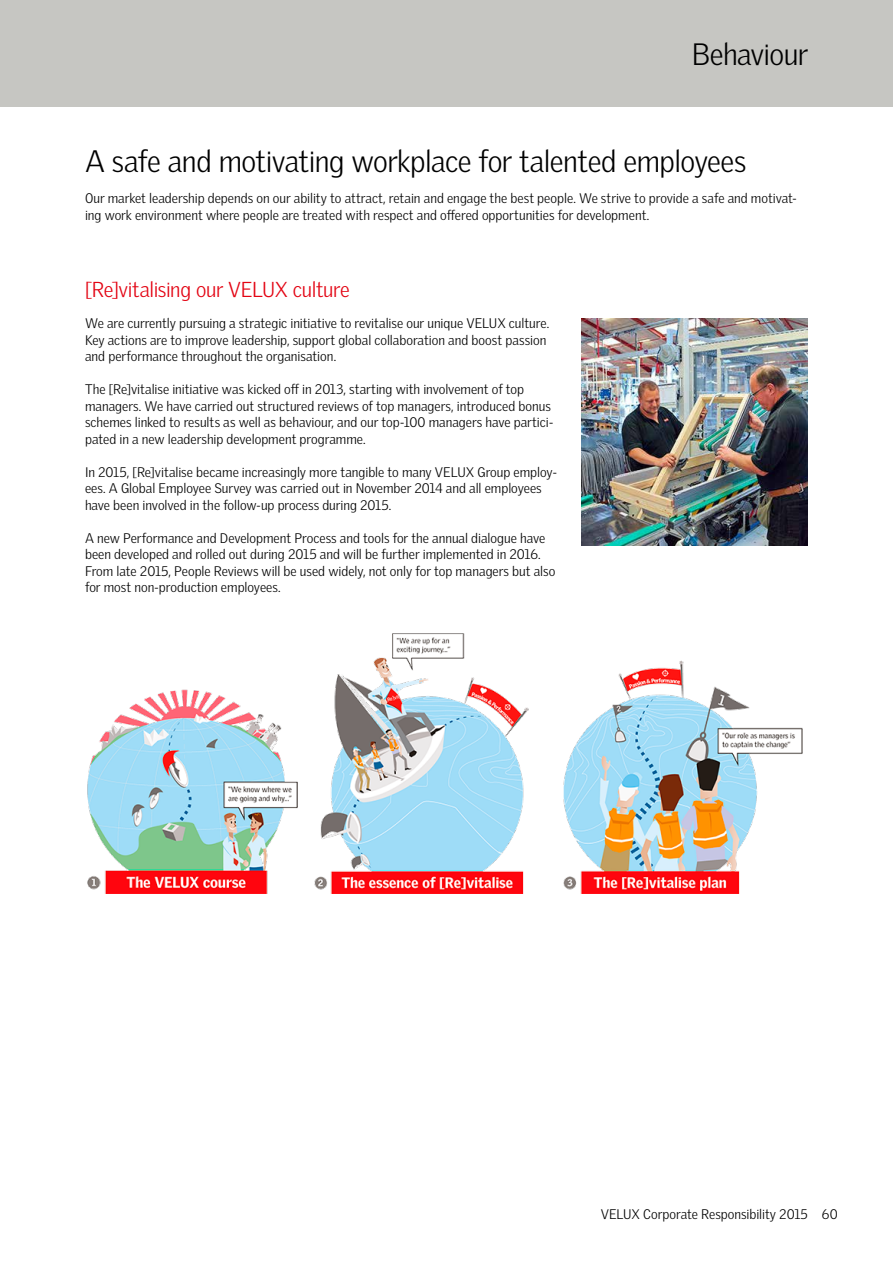
<style>
.page{position:relative;width:893px;height:1263px;background:#fff}
.page>*{position:absolute;margin:0;border:0;box-sizing:border-box;transform-origin:0 0}
.t1{font:300 30px "Velux Gothic";letter-spacing:-.02em;color:#000}
.t2{font:300 21px "Velux Gothic";letter-spacing:-.02em;color:#e30413}
.t3{font:300 13.5px/16.5px "Velux Gothic";color:#000}
</style>
<div class="page">
<div style="left:0;top:0;width:893px;height:106px;background:#c6c6c2"></div>
<img style="left:581px;top:319px;width:227px;height:227px">
<img style="left:87px;top:633px;width:716px;height:260px">
<h1 class="t1" style="left:692px;top:36px;width:117px">Behaviour</h1>
<h1 class="t1" style="left:85px;top:143px;width:663px">A safe and motivating workplace for talented employees</h1>
<p class="t3" style="left:85px;top:190px;width:713px">Our market leadership depends on our ability to attract, retain and engage the best people. We strive to provide a safe and motivat&shy;ing work environment where people are treated with respect and offered opportunities for development.</p>
<h2 class="t2" style="left:85px;top:277px;width:266px">[Re]vitalising our VELUX culture</h2>
<p class="t3" style="left:85px;top:315px;width:466px">We are currently pursuing a strategic initiative to revitalise our unique VELUX culture.<br>Key actions are to improve leadership, support global collaboration and boost passion and performance throughout the organisation.</p>
<p class="t3" style="left:85px;top:381px;width:470px">The [Re]vitalise initiative was kicked off in 2013, starting with involvement of top managers. We have carried out structured reviews of top managers, introduced bonus schemes linked to results as well as behaviour, and our top-100 managers have partici&shy;pated in a new leadership development programme.</p>
<p class="t3" style="left:85px;top:463px;width:473px">In 2015, [Re]vitalise became increasingly more tangible to many VELUX Group employ&shy;ees. A Global Employee Survey was carried out in November 2014 and all employees have been involved in the follow-up process during 2015.</p>
<p class="t3" style="left:85px;top:529px;width:472px">A new Performance and Development Process and tools for the annual dialogue have been developed and rolled out during 2015 and will be further implemented in 2016.<br>From late 2015, People Reviews will be used widely, not only for top managers but also for most non-production employees.</p>
<p class="t3" style="left:601px;top:1206px;width:209px">VELUX Corporate Responsibility 2015</p>
<p class="t3" style="left:822px;top:1206px;width:17px">60</p>
</div>
